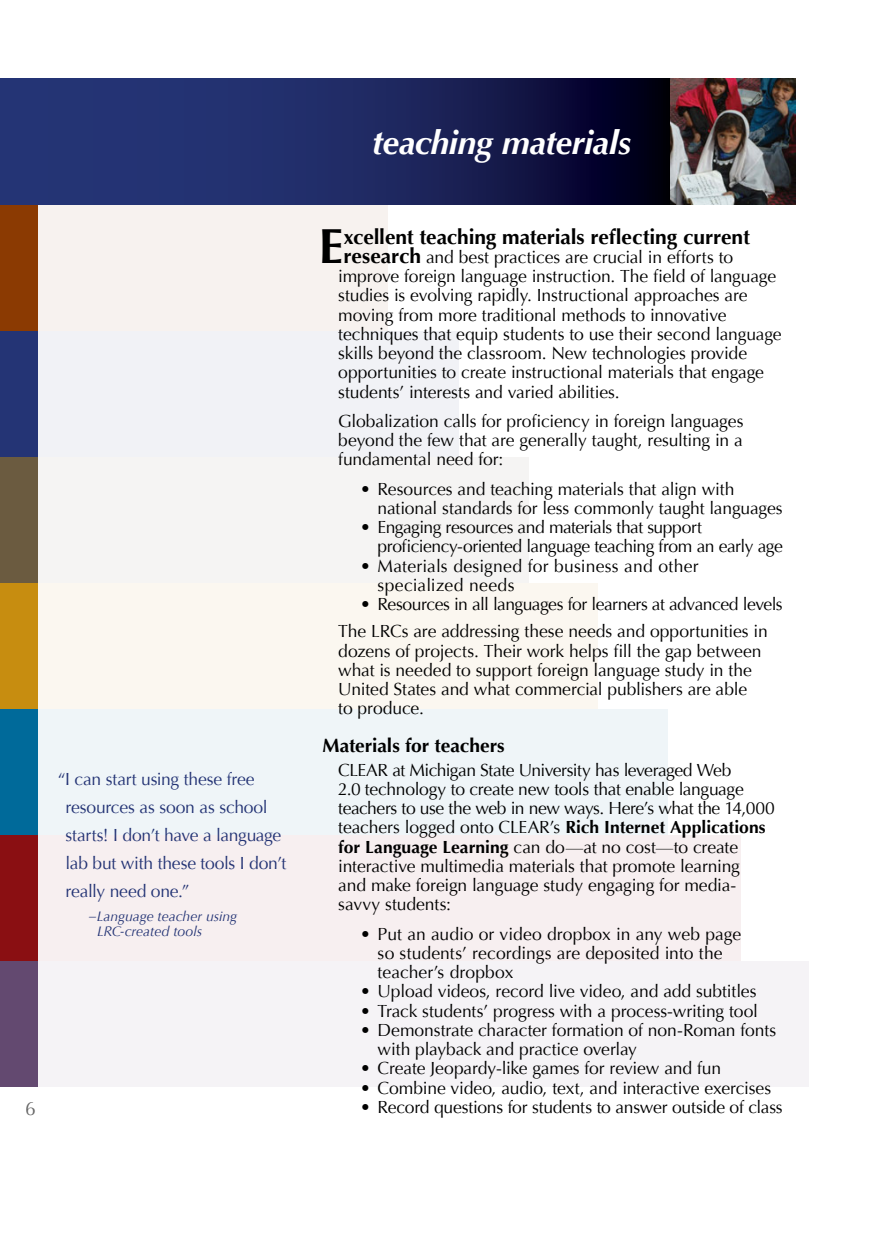
<style>
.page{position:relative;width:882px;height:1260px;background:#fff}
.page>*{position:absolute;margin:0;border:0;box-sizing:border-box;transform-origin:0 0}
.drop_cap{font:700 49.18px "Optima";color:#000}
.seven_areas_title{font:italic 700 33.25px "Optima";letter-spacing:-.015em;color:#fff}
.drop_cap-2{font:700 21px "Optima";letter-spacing:-.005em;color:#000}
.head{font:700 19.25px "Optima";letter-spacing:-.005em;color:#000}
.t1{font:19.25px "Optima";color:#000}
.body{font:17.5px/19.2px "Optima";letter-spacing:-.01em;color:#000}
.drop_cap-3{font:17.5px/19.2px "Optima";letter-spacing:-.01em;color:#000}
.bullet_mid{font:17.5px/19.2px "Optima";letter-spacing:-.015em;color:#000}
.bullet_1st_penultima{font:17.5px/19.2px "Optima";color:#000}
.quote{font:17.5px/28px "Optima";letter-spacing:-.015em;color:#243475}
.bullet_last{font:17.5px "Optima";letter-spacing:-.02em;color:#000}
.quoter{font:italic 14px/15.8px "Optima";color:#243475}
.s1{font-weight:700;font-size:21px}
.s2{font-weight:700}
</style>
<div class="page">
<div style="left:0;top:202px;width:388px;height:129px;background:#8b3a02"></div>
<div style="left:0;top:331px;width:458px;height:126px;background:#243475"></div>
<div style="left:0;top:457px;width:529px;height:126px;background:#6b5b40"></div>
<div style="left:0;top:583px;width:597px;height:126px;background:#c78d10"></div>
<div style="left:0;top:709px;width:668px;height:126px;background:#006a9a"></div>
<div style="left:0;top:835px;width:741px;height:126px;background:#8a0f12"></div>
<div style="left:0;top:961px;width:809px;height:126px;background:#634970"></div>
<div style="left:38px;top:192px;width:778px;height:896px;background:#f7f4f6"></div>
<svg style="left:0;top:78px;width:671px;height:126px;background:#1a235a"></svg>
<img style="left:671px;top:78px;width:125px;height:126px">
<p class="quote" style="left:66px;top:765px;width:222px;text-indent:-8px">“I can start using these free resources as soon as school starts! I don’t have a language lab but with these tools I don’t really need one.”</p>
<p class="quoter" style="left:97px;top:908px;width:142px;text-indent:-8px">–Language teacher using<br>LRC-created tools</p>
<p class="t1" style="left:26px;top:1097px;width:12px">6</p>
<p class="seven_areas_title" style="left:372px;top:123px;width:260px">teaching materials</p>
<p class="drop_cap" style="left:319px;top:218px;width:26px">E</p>
<p class="drop_cap-2" style="left:344px;top:224px;width:408px">xcellent teaching materials reflecting current</p>
<p class="drop_cap-3" style="left:338px;top:247px;width:445px;text-indent:5px"><span class="s1">research</span> and best practices are crucial in efforts to improve foreign language instruction. The field of language studies is evolving rapidly. Instructional approaches are moving from more traditional methods to innovative techniques that equip students to use their second language skills beyond the classroom. New technologies provide opportunities to create instructional materials that engage students’ interests and varied abilities.</p>
<p class="body" style="left:338px;top:412px;width:407px;text-align:justify">Globalization calls for proficiency in foreign languages beyond the few that are generally taught, resulting in a fundamental need for:</p>
<p class="bullet_1st_penultima" style="left:378px;top:479px;width:407px;text-indent:-18px">• Resources and teaching materials that align with national standards for less commonly taught languages</p>
<p class="bullet_mid" style="left:378px;top:518px;width:407px;text-indent:-18px">• Engaging resources and materials that support proficiency-oriented language teaching from an early age</p>
<p class="bullet_1st_penultima" style="left:378px;top:556px;width:323px;text-indent:-18px">• Materials designed for business and other specialized needs</p>
<p class="bullet_last" style="left:360px;top:594px;width:424px">• Resources in all languages for learners at advanced levels</p>
<p class="body" style="left:338px;top:622px;width:431px">The LRCs are addressing these needs and opportunities in dozens of projects. Their work helps fill the gap between what is needed to support foreign language study in the United States and what commercial publishers are able<br>to produce.</p>
<p class="head" style="left:323px;top:734px;width:184px">Materials for teachers</p>
<p class="body" style="left:338px;top:760px;width:438px">CLEAR at Michigan State University has leveraged Web<br>2.0 technology to create new tools that enable language teachers to use the web in new ways. Here’s what the 14,000 teachers logged onto CLEAR’s <span class="s2">Rich Internet Applications for Language Learning</span> can do—at no cost—to create interactive multimedia materials that promote learning<br>and make foreign language study engaging for media&shy;savvy students:</p>
<p class="bullet_1st_penultima" style="left:378px;top:924px;width:365px;text-indent:-18px">• Put an audio or video dropbox in any web page so students’ recordings are deposited into the teacher’s dropbox</p>
<p class="bullet_mid" style="left:360px;top:982px;width:398px">• Upload videos, record live video, and add subtitles</p>
<p class="bullet_mid" style="left:360px;top:1001px;width:400px">• Track students’ progress with a process-writing tool</p>
<p class="bullet_mid" style="left:378px;top:1021px;width:400px;text-indent:-18px">• Demonstrate character formation of non-Roman fonts with playback and practice overlay</p>
<p class="bullet_mid" style="left:360px;top:1059px;width:363px">• Create Jeopardy-like games for review and fun</p>
<p class="bullet_1st_penultima" style="left:360px;top:1078px;width:413px">• Combine video, audio, text, and interactive exercises</p>
<p class="bullet_last" style="left:360px;top:1097px;width:424px">• Record questions for students to answer outside of class</p>
</div>
